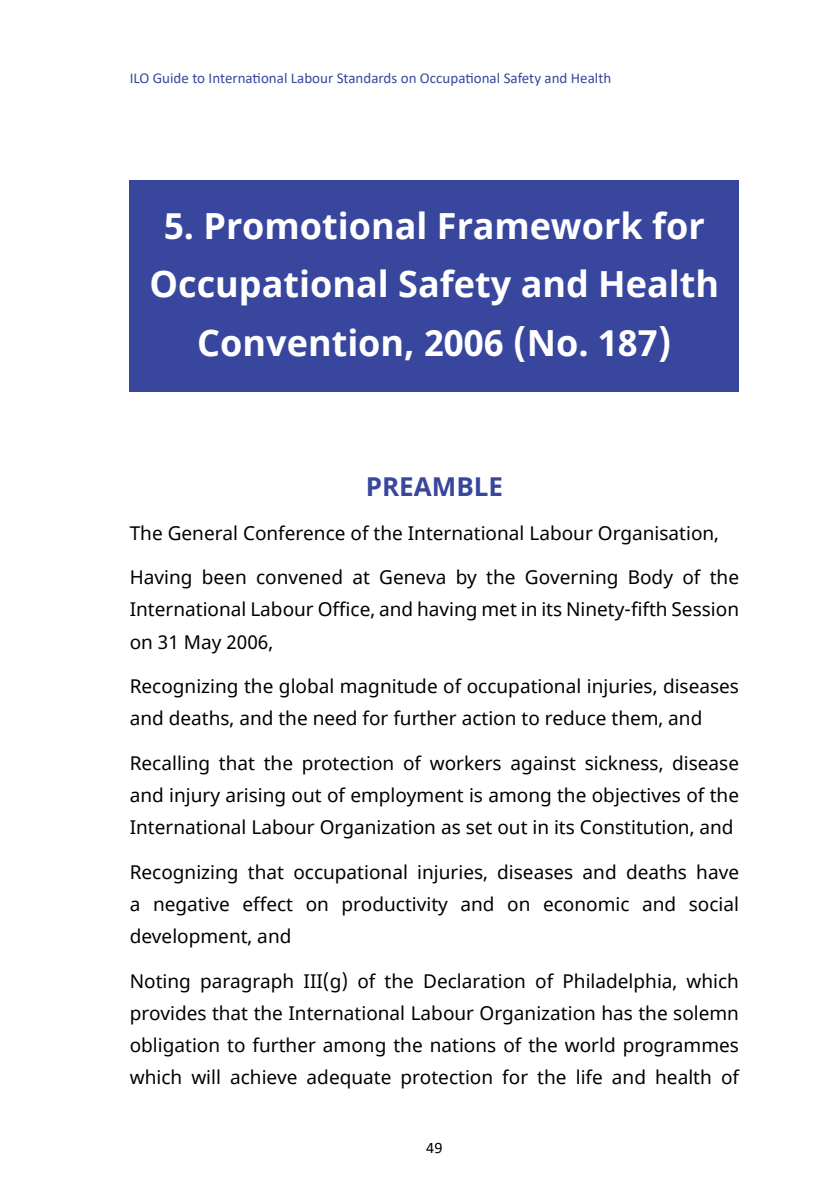
<style>
.page{position:relative;width:840px;height:1191px;background:#fff}
.page>*{position:absolute;margin:0;border:0;box-sizing:border-box;transform-origin:0 0}
.t1{font:700 36px/58.4px "Noto Sans";color:#fff;text-align:center}
.t2{font:700 26px "Noto Sans";color:#38479d}
.t3{font:19px/32px "Noto Sans";color:#000;text-align:justify}
.t4{font:16px "Calibri";color:#000}
.t5{font:15px "Calibri";color:#38479d}
</style>
<div class="page">
<div style="left:130px;top:180px;width:608px;height:212px;background:#38479d"></div>
<p class="t5" style="left:130px;top:67px;width:482px">ILO Guide to International Labour Standards on Occupational Safety and Health</p>
<h1 class="t1" style="left:149px;top:197px;width:571px">5. Promotional Framework for<br>Occupational Safety and Health<br>Convention, 2006 (No. 187)</h1>
<h2 class="t2" style="left:365px;top:468px;width:139px">PREAMBLE</h2>
<p class="t3" style="left:130px;top:517px;width:590px">The General Conference of the International Labour Organisation,</p>
<p class="t3" style="left:130px;top:562px;width:610px">Having been convened at Geneva by the Governing Body of the International Labour Office, and having met in its Ninety-fifth Session on 31 May 2006,</p>
<p class="t3" style="left:130px;top:671px;width:610px">Recognizing the global magnitude of occupational injuries, diseases and deaths, and the need for further action to reduce them, and</p>
<p class="t3" style="left:130px;top:748px;width:610px">Recalling that the protection of workers against sickness, disease and injury arising out of employment is among the objectives of the International Labour Organization as set out in its Constitution, and</p>
<p class="t3" style="left:130px;top:857px;width:610px">Recognizing that occupational injuries, diseases and deaths have a negative effect on productivity and on economic and social development, and</p>
<p class="t3" style="left:130px;top:966px;width:610px">Noting paragraph III(g) of the Declaration of Philadelphia, which provides that the International Labour Organization has the solemn obligation to further among the nations of the world programmes which will achieve adequate protection for the life and health of</p>
<p class="t4" style="left:426px;top:1136px;width:18px">49</p>
</div>
